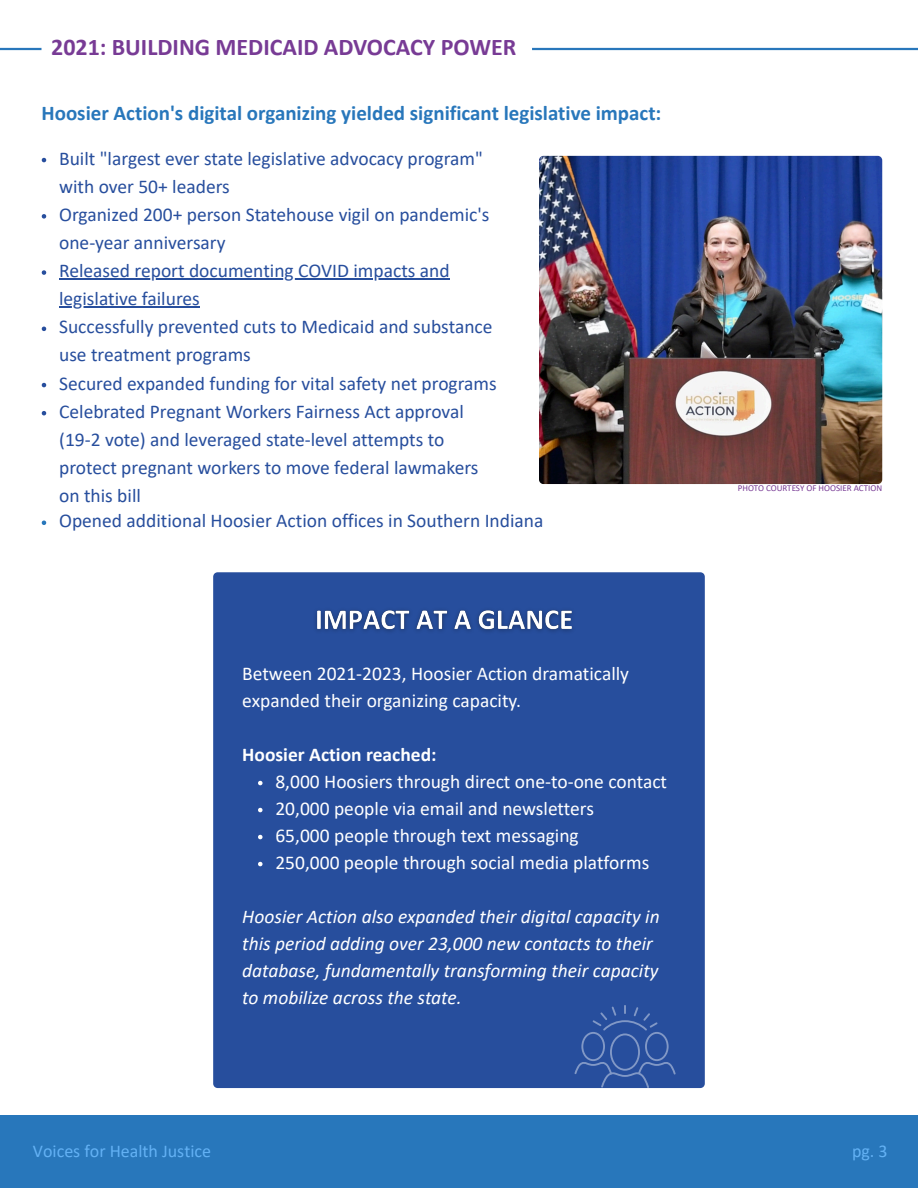
<style>
.page{position:relative;width:918px;height:1188px;background:#fff}
.page>*{position:absolute;margin:0;border:0;box-sizing:border-box;transform-origin:0 0}
.t1{font:700 24px "Calibri";color:#783b95}
.t2{font:700 21px "Calibri";color:#2877bb}
.t3{font:19.5px/28.2px "Calibri";color:#274e9d}
.t4{font:19.5px/27px "Calibri";color:#fff}
.t5{font:italic 19.5px/27px "Calibri";color:#fff}
.t6{font:700 19.5px "Calibri";color:#fff}
.t7{font:18px "Calibri";color:#63b1f4}
.t8{font:9px "Calibri";color:#783b95}
</style>
<div class="page">
<div style="left:0;top:1116px;width:918px;height:72px;background:#2877bb"></div>
<hr style="left:532px;top:48px;width:386px;height:2px;background:#2877bb">
<hr style="left:0;top:48px;width:41px;height:2px;background:#2877bb">
<img style="left:539px;top:156px;width:343px;height:328px;border-radius:4px">
<svg style="left:42px;top:158px;width:4px;height:4px"></svg>
<svg style="left:42px;top:214px;width:4px;height:5px"></svg>
<svg style="left:42px;top:270px;width:4px;height:5px"></svg>
<hr style="left:69px;top:278px;width:381px;height:1px;background:#274e9d">
<hr style="left:59px;top:306px;width:141px;height:1px;background:#274e9d">
<svg style="left:42px;top:327px;width:4px;height:4px"></svg>
<svg style="left:42px;top:383px;width:4px;height:4px"></svg>
<svg style="left:42px;top:411px;width:4px;height:4px"></svg>
<div style="left:213px;top:572px;width:492px;height:516px;background:#274e9d"></div>
<svg style="left:574px;top:1005px;width:102px;height:83px;background:#3156a1"></svg>
<img style="left:308px;top:602px;width:273px;height:38px">
<svg style="left:258px;top:781px;width:5px;height:4px"></svg>
<svg style="left:258px;top:808px;width:5px;height:4px"></svg>
<svg style="left:258px;top:835px;width:5px;height:4px"></svg>
<svg style="left:258px;top:862px;width:5px;height:4px"></svg>
<svg style="left:42px;top:521px;width:4px;height:4px"></svg>
<h2 class="t1" style="left:51px;top:37px;width:467px">2021: BUILDING MEDICAID ADVOCACY POWER</h2>
<h4 class="t2" style="left:41px;top:104px;width:621px">Hoosier Action's digital organizing yielded significant legislative impact:</h4>
<p class="t3" style="left:59px;top:146px;width:425px">Built "largest ever state legislative advocacy program" with over 50+ leaders</p>
<p class="t3" style="left:59px;top:202px;width:432px">Organized 200+ person Statehouse vigil on pandemic's one-year anniversary</p>
<p class="t3" style="left:59px;top:258px;width:392px">Released report documenting COVID impacts and</p>
<p class="t3" style="left:59px;top:286px;width:435px">legislative failures<br>Successfully prevented cuts to Medicaid and substance use treatment programs</p>
<p class="t3" style="left:59px;top:371px;width:439px">Secured expanded funding for vital safety net programs</p>
<p class="t3" style="left:59px;top:399px;width:421px">Celebrated Pregnant Workers Fairness Act approval (19-2 vote) and leveraged state-level attempts to protect pregnant workers to move federal lawmakers on this bill</p>
<p class="t3" style="left:59px;top:508px;width:486px">Opened additional Hoosier Action offices in Southern Indiana</p>
<p class="t4" style="left:242px;top:661px;width:388px">Between 2021-2023, Hoosier Action dramatically expanded their organizing capacity.</p>
<h4 class="t6" style="left:242px;top:746px;width:196px">Hoosier Action reached:</h4>
<h3 class="t4" style="left:275px;top:769px;width:393px">8,000 Hoosiers through direct one-to-one contact</h3>
<p class="t4" style="left:275px;top:796px;width:320px">20,000 people via email and newsletters</p>
<p class="t4" style="left:275px;top:823px;width:305px">65,000 people through text messaging</p>
<p class="t4" style="left:275px;top:850px;width:375px">250,000 people through social media platforms</p>
<p class="t5" style="left:242px;top:904px;width:419px">Hoosier Action also expanded their digital capacity in this period adding over 23,000 new contacts to their database, fundamentally transforming their capacity to mobilize across the state.</p>
<p class="t8" style="left:738px;top:485px;width:146px">PHOTO COURTESY OF HOOSIER ACTION</p>
<h3 class="t7" style="left:33px;top:1144px;width:180px">Voices for Health Justice</h3>
<p class="t7" style="left:852px;top:1144px;width:37px">pg. 3</p>
</div>
